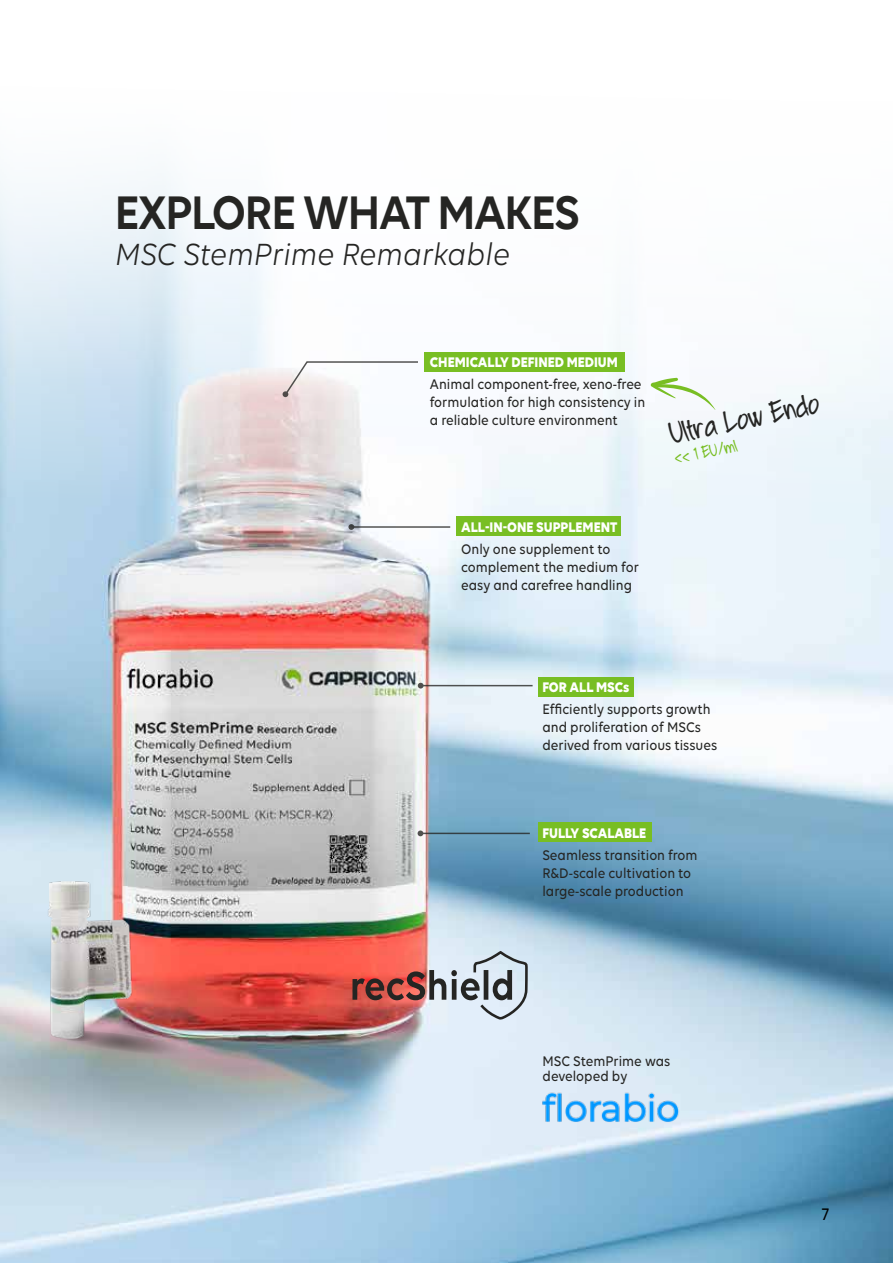
<style>
.page{position:relative;width:893px;height:1263px;background:#fff}
.page>*{position:absolute;margin:0;border:0;box-sizing:border-box;transform-origin:0 0}
.t1{font:600 50.85px "Volte";letter-spacing:-.03em;color:#252523;scale:.9 1}
.t2{font:italic 33px "Volte";color:#252523;scale:.9 1}
.t3{font:29.7px "Faranvale";color:#252523;scale:.9 1}
.t4{font:500 18px "Volte";color:#000;scale:.9 1}
.t5{font:16.95px "Faranvale";color:#78be23;scale:.9 1}
.t6{font:500 15px/18px "Volte";color:#252523;scale:.9 1}
.t7{font:700 15px "Volte";color:#fff;scale:.9 1}
</style>
<div class="page">
<img style="left:0;top:173px;width:893px;height:1090px">
<div style="left:538px;top:823px;width:114px;height:19px;background:#78be23"></div>
<div style="left:538px;top:677px;width:96px;height:19px;background:#78be23"></div>
<svg style="left:283px;top:360px;width:136px;height:37px"></svg>
<div style="left:425px;top:352px;width:200px;height:19px;background:#78be23"></div>
<div style="left:457px;top:517px;width:164px;height:19px;background:#78be23"></div>
<img style="left:11px;top:772px;width:192px;height:333px">
<hr style="left:421px;top:685px;width:112px;height:1px;background:#252523">
<svg style="left:418px;top:683px;width:6px;height:5px"></svg>
<hr style="left:421px;top:833px;width:109px;height:1px;background:#252523">
<svg style="left:418px;top:830px;width:5px;height:6px"></svg>
<img style="left:542px;top:1083px;width:159px;height:51px">
<svg style="left:651px;top:378px;width:64px;height:32px"></svg>
<hr style="left:352px;top:526px;width:98px;height:2px;background:#252523">
<svg style="left:348px;top:524px;width:6px;height:6px"></svg>
<svg style="left:352px;top:949px;width:177px;height:73px;background:#bd9496"></svg>
<h1 class="t1" style="left:115px;top:183px;width:518px">EXPLORE WHAT MAKES</h1>
<h2 class="t2" style="left:115px;top:236px;width:440px">MSC StemPrime Remarkable</h2>
<p class="t7" style="left:430px;top:353px;width:210px">CHEMICALLY DEFINED MEDIUM</p>
<p class="t6" style="left:430px;top:375px;width:241px">Animal component-free, xeno-free formulation for high consistency in a reliable culture environment</p>
<h3 class="t3" style="left:666px;top:416px;width:171px;rotate:-12deg">Ultra Low Endo</h3>
<p class="t5" style="left:672px;top:448px;width:72px;rotate:-12deg">&lt;&lt; 1 EU/ml</p>
<p class="t7" style="left:461px;top:518px;width:175px">ALL-IN-ONE SUPPLEMENT</p>
<p class="t6" style="left:461px;top:540px;width:199px">Only one supplement to complement the medium for easy and carefree handling</p>
<p class="t7" style="left:542px;top:678px;width:98px">FOR ALL MSCs</p>
<p class="t6" style="left:542px;top:700px;width:196px">Efficiently supports growth and proliferation of MSCs derived from various tissues</p>
<p class="t7" style="left:542px;top:824px;width:117px">FULLY SCALABLE</p>
<p class="t6" style="left:542px;top:846px;width:174px">Seamless transition from<br>R&amp;D-scale cultivation to large-scale production</p>
<p class="t6" style="left:543px;top:1053px;width:143px;line-height:15px">MSC StemPrime was developed by</p>
<p class="t4" style="left:822px;top:1204px;width:10px">7</p>
</div>
